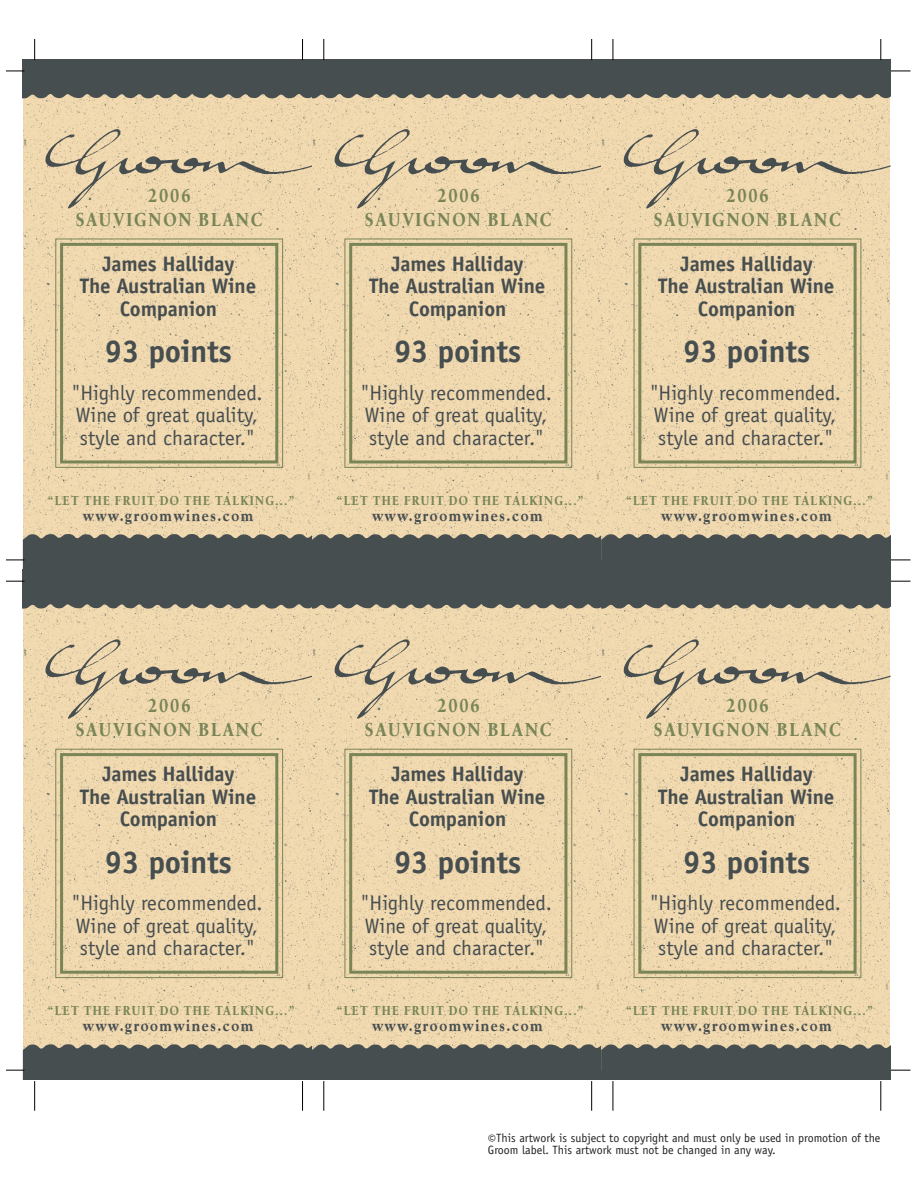
<style>
.page{position:relative;width:918px;height:1188px;background:#fff}
.page>*{position:absolute;margin:0;border:0;box-sizing:border-box;transform-origin:0 0}
.t1{font:700 31.5px "Officina Sans";letter-spacing:-.01em;color:#474e4f}
.t2{font:21px/22.5px "Officina Sans";color:#474e4f}
.t3{font:700 21px/22.5px "Officina Sans";letter-spacing:-.01em;color:#474e4f;text-align:center}
.t4{font:700 19.5px/23.4px "Birka";letter-spacing:.09em;color:#798557;text-align:center;scale:.85 1}
.t5{font:800 16.65px "Goudy";letter-spacing:.11em;color:#474e4f;scale:.85 1}
.t6{font:700 13.5px "Birka";letter-spacing:.09em;color:#798557;scale:.85 1}
.t7{font:12px/12px "Officina Sans";color:#231f20}
.s1{font-size:15px}
</style>
<div class="page">
<img style="left:24px;top:99px;width:866px;height:435px">
<svg style="left:45px;top:128px;width:267px;height:81px;background:#e1cca6"></svg>
<div style="left:55px;top:239px;width:228px;height:229px;border:1px solid #798557"></div>
<div style="left:60px;top:243px;width:218px;height:220px;border:3px solid #798557"></div>
<div style="left:23px;top:534px;width:289px;height:36px;background:#474e4f"></div>
<div style="left:23px;top:59px;width:289px;height:40px;background:#474e4f"></div>
<svg style="left:334px;top:128px;width:268px;height:81px;background:#e1cca6"></svg>
<div style="left:345px;top:239px;width:227px;height:229px;border:1px solid #798557"></div>
<div style="left:349px;top:243px;width:218px;height:220px;border:3px solid #798557"></div>
<div style="left:312px;top:534px;width:289px;height:36px;background:#474e4f"></div>
<div style="left:312px;top:59px;width:289px;height:40px;background:#474e4f"></div>
<svg style="left:623px;top:128px;width:268px;height:81px;background:#e1cca7"></svg>
<div style="left:634px;top:239px;width:227px;height:229px;border:1px solid #798557"></div>
<div style="left:638px;top:243px;width:219px;height:220px;border:3px solid #798557"></div>
<div style="left:601px;top:534px;width:289px;height:36px;background:#474e4f"></div>
<div style="left:601px;top:59px;width:289px;height:40px;background:#474e4f"></div>
<img style="left:24px;top:609px;width:866px;height:435px">
<svg style="left:45px;top:638px;width:267px;height:81px;background:#e1cca6"></svg>
<div style="left:55px;top:749px;width:228px;height:229px;border:1px solid #798557"></div>
<div style="left:60px;top:753px;width:218px;height:221px;border:3px solid #798557"></div>
<div style="left:23px;top:1044px;width:289px;height:36px;background:#474e4f"></div>
<div style="left:23px;top:570px;width:289px;height:39px;background:#474e4f"></div>
<svg style="left:334px;top:638px;width:268px;height:81px;background:#e1cca6"></svg>
<div style="left:345px;top:749px;width:227px;height:229px;border:1px solid #798557"></div>
<div style="left:349px;top:753px;width:218px;height:221px;border:3px solid #798557"></div>
<div style="left:312px;top:1044px;width:289px;height:36px;background:#474e4f"></div>
<div style="left:312px;top:570px;width:289px;height:39px;background:#474e4f"></div>
<svg style="left:623px;top:638px;width:268px;height:81px;background:#e1cca7"></svg>
<div style="left:634px;top:749px;width:227px;height:229px;border:1px solid #798557"></div>
<div style="left:638px;top:753px;width:219px;height:221px;border:3px solid #798557"></div>
<div style="left:601px;top:1044px;width:289px;height:36px;background:#474e4f"></div>
<div style="left:601px;top:570px;width:289px;height:39px;background:#474e4f"></div>
<svg style="left:7px;top:71px;width:18px;height:1px"></svg>
<svg style="left:7px;top:560px;width:18px;height:1px"></svg>
<svg style="left:7px;top:581px;width:18px;height:1px"></svg>
<svg style="left:7px;top:1070px;width:18px;height:1px"></svg>
<svg style="left:891px;top:71px;width:19px;height:1px"></svg>
<svg style="left:891px;top:560px;width:19px;height:1px"></svg>
<svg style="left:891px;top:581px;width:19px;height:1px"></svg>
<svg style="left:891px;top:1070px;width:19px;height:1px"></svg>
<svg style="left:34px;top:39px;width:1px;height:21px"></svg>
<svg style="left:302px;top:39px;width:1px;height:21px"></svg>
<svg style="left:324px;top:39px;width:1px;height:21px"></svg>
<svg style="left:591px;top:39px;width:1px;height:21px"></svg>
<svg style="left:613px;top:39px;width:1px;height:21px"></svg>
<svg style="left:881px;top:39px;width:1px;height:21px"></svg>
<hr style="left:34px;top:1081px;width:1px;height:30px;background:#000">
<hr style="left:302px;top:1081px;width:1px;height:30px;background:#000">
<hr style="left:324px;top:1081px;width:1px;height:30px;background:#000">
<hr style="left:591px;top:1081px;width:1px;height:30px;background:#000">
<hr style="left:613px;top:1081px;width:1px;height:30px;background:#000">
<hr style="left:881px;top:1081px;width:1px;height:30px;background:#000">
<p class="t4" style="left:76px;top:184px;width:222px">2006<br>SAUVIGNON BLANC</p>
<p class="t4" style="left:365px;top:184px;width:222px">2006<br>SAUVIGNON BLANC</p>
<p class="t4" style="left:654px;top:184px;width:222px">2006<br>SAUVIGNON BLANC</p>
<p class="t3" style="left:80px;top:252px;width:178px">James Halliday<br>The Australian Wine<br>Companion</p>
<h1 class="t1" style="left:105px;top:332px;width:129px">93 points</h1>
<p class="t2" style="left:72px;top:382px;width:193px">"Highly recommended.<br>Wine of great quality, style and character."</p>
<p class="t3" style="left:369px;top:252px;width:178px">James Halliday<br>The Australian Wine<br>Companion</p>
<h1 class="t1" style="left:394px;top:332px;width:129px">93 points</h1>
<p class="t2" style="left:361px;top:382px;width:193px">"Highly recommended.<br>Wine of great quality, style and character."</p>
<p class="t3" style="left:658px;top:252px;width:178px">James Halliday<br>The Australian Wine<br>Companion</p>
<h1 class="t1" style="left:683px;top:332px;width:129px">93 points</h1>
<p class="t2" style="left:650px;top:382px;width:193px">"Highly recommended.<br>Wine of great quality, style and character."</p>
<p class="t6" style="left:48px;top:493px;width:292px">“LET THE FRUIT DO THE TALKING...”</p>
<p class="t6" style="left:337px;top:493px;width:292px">“LET THE FRUIT DO THE TALKING...”</p>
<p class="t6" style="left:626px;top:493px;width:292px">“LET THE FRUIT DO THE TALKING...”</p>
<p class="t5" style="left:83px;top:506px;width:202px">www.groomwines.com</p>
<p class="t5" style="left:372px;top:506px;width:202px">www.groomwines.com</p>
<p class="t5" style="left:662px;top:506px;width:202px">www.groomwines.com</p>
<p class="t4" style="left:76px;top:694px;width:222px">2006<br>SAUVIGNON BLANC</p>
<p class="t4" style="left:365px;top:694px;width:222px">2006<br>SAUVIGNON BLANC</p>
<p class="t4" style="left:654px;top:694px;width:222px">2006<br>SAUVIGNON BLANC</p>
<p class="t3" style="left:80px;top:762px;width:178px">James Halliday<br>The Australian Wine<br>Companion</p>
<h1 class="t1" style="left:105px;top:842px;width:129px">93 points</h1>
<p class="t2" style="left:72px;top:892px;width:193px">"Highly recommended.<br>Wine of great quality, style and character."</p>
<p class="t3" style="left:369px;top:762px;width:178px">James Halliday<br>The Australian Wine<br>Companion</p>
<h1 class="t1" style="left:394px;top:842px;width:129px">93 points</h1>
<p class="t2" style="left:361px;top:892px;width:193px">"Highly recommended.<br>Wine of great quality, style and character."</p>
<p class="t3" style="left:658px;top:762px;width:178px">James Halliday<br>The Australian Wine<br>Companion</p>
<h1 class="t1" style="left:683px;top:842px;width:129px">93 points</h1>
<p class="t2" style="left:650px;top:892px;width:193px">"Highly recommended.<br>Wine of great quality, style and character."</p>
<p class="t6" style="left:48px;top:1003px;width:292px">“LET THE FRUIT DO THE TALKING...”</p>
<p class="t6" style="left:337px;top:1003px;width:292px">“LET THE FRUIT DO THE TALKING...”</p>
<p class="t6" style="left:626px;top:1003px;width:292px">“LET THE FRUIT DO THE TALKING...”</p>
<p class="t5" style="left:83px;top:1016px;width:202px">www.groomwines.com</p>
<p class="t5" style="left:372px;top:1016px;width:202px">www.groomwines.com</p>
<p class="t5" style="left:662px;top:1016px;width:202px">www.groomwines.com</p>
<p class="t7" style="left:488px;top:1132px;width:394px"><span class="s1">©</span>This artwork is subject to copyright and must only be used in promotion of the<br>Groom label. This artwork must not be changed in any way.</p>
</div>
